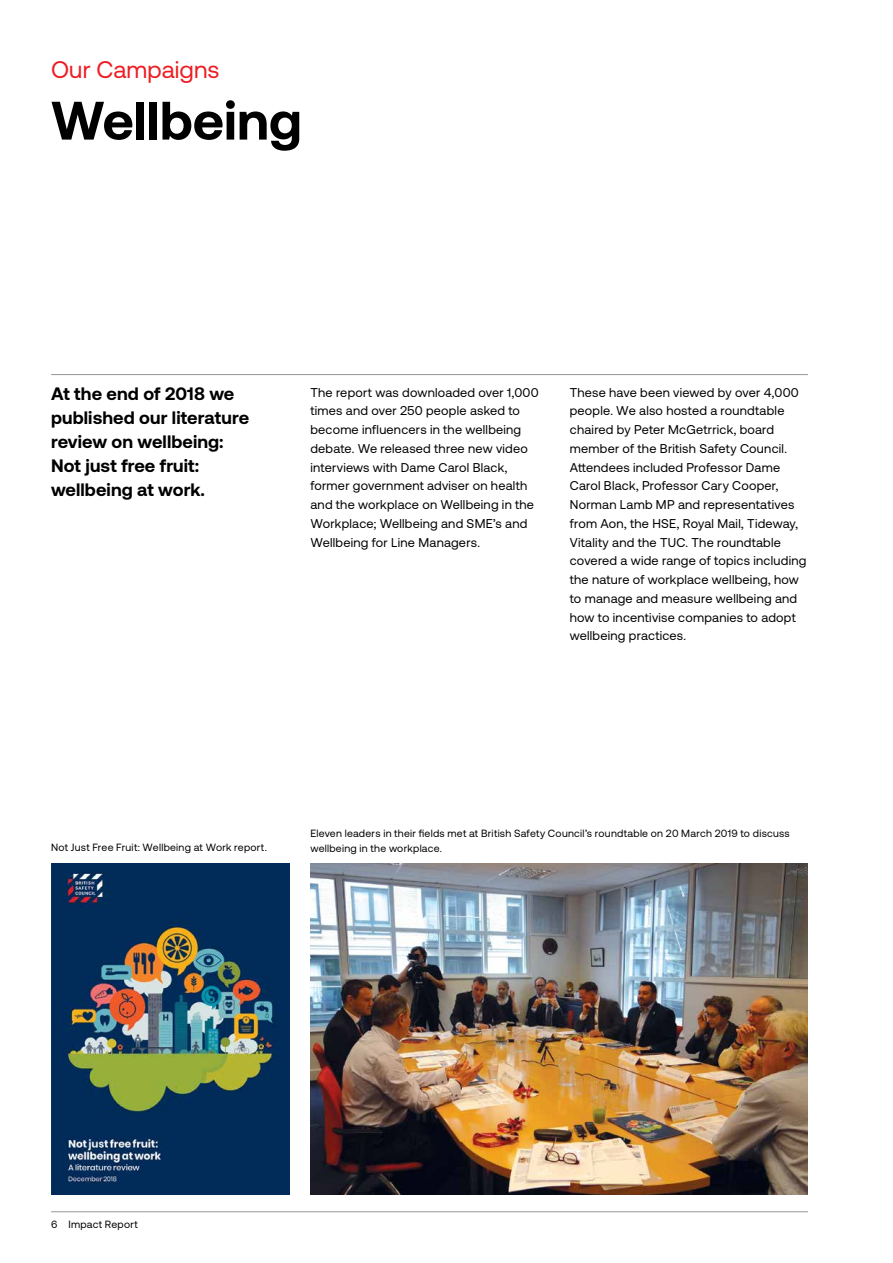
<style>
.page{position:relative;width:893px;height:1263px;background:#fff}
.page>*{position:absolute;margin:0;border:0;box-sizing:border-box;transform-origin:0 0}
.t1{font:700 54px "Aeonik";color:#000}
.t2{font:24px "Aeonik";letter-spacing:.005em;color:#ed1d24}
.t3{font:700 18px/24px "Aeonik";letter-spacing:.005em;color:#000}
.t4{font:12.75px/18.8px "Aeonik";letter-spacing:.02em;color:#000}
.t5{font:10.5px/15px "Aeonik";letter-spacing:.025em;color:#000}
</style>
<div class="page">
<hr style="left:51px;top:374px;width:757px;height:1px;background:#939598">
<img style="left:310px;top:863px;width:498px;height:332px">
<img style="left:51px;top:863px;width:238px;height:332px">
<hr style="left:51px;top:1211px;width:757px;height:1px;background:#939598">
<h2 class="t2" style="left:51px;top:56px;width:170px">Our Campaigns</h2>
<h1 class="t1" style="left:51px;top:90px;width:252px">Wellbeing</h1>
<h3 class="t3" style="left:51px;top:382px;width:200px">At the end of 2018 we published our literature review on wellbeing:<br>Not just free fruit: wellbeing at work.</h3>
<p class="t4" style="left:310px;top:383px;width:230px">The report was downloaded over 1,000 times and over 250 people asked to become influencers in the wellbeing debate. We released three new video interviews with Dame Carol Black, former government adviser on health and the workplace on Wellbeing in the Workplace; Wellbeing and SME’s and Wellbeing for Line Managers.</p>
<p class="t4" style="left:570px;top:383px;width:238px">These have been viewed by over 4,000 people. We also hosted a roundtable chaired by Peter McGetrrick, board member of the British Safety Council.<br>Attendees included Professor Dame Carol Black, Professor Cary Cooper, Norman Lamb MP and representatives from Aon, the HSE, Royal Mail, Tideway, Vitality and the TUC. The roundtable covered a wide range of topics including the nature of workplace wellbeing, how to manage and measure wellbeing and how to incentivise companies to adopt wellbeing practices.</p>
<p class="t5" style="left:51px;top:839px;width:217px">Not Just Free Fruit: Wellbeing at Work report.</p>
<p class="t5" style="left:310px;top:825px;width:481px">Eleven leaders in their fields met at British Safety Council’s roundtable on 20 March 2019 to discuss wellbeing in the workplace.</p>
<p class="t5" style="left:51px;top:1217px;width:88px">6 Impact Report</p>
</div>
